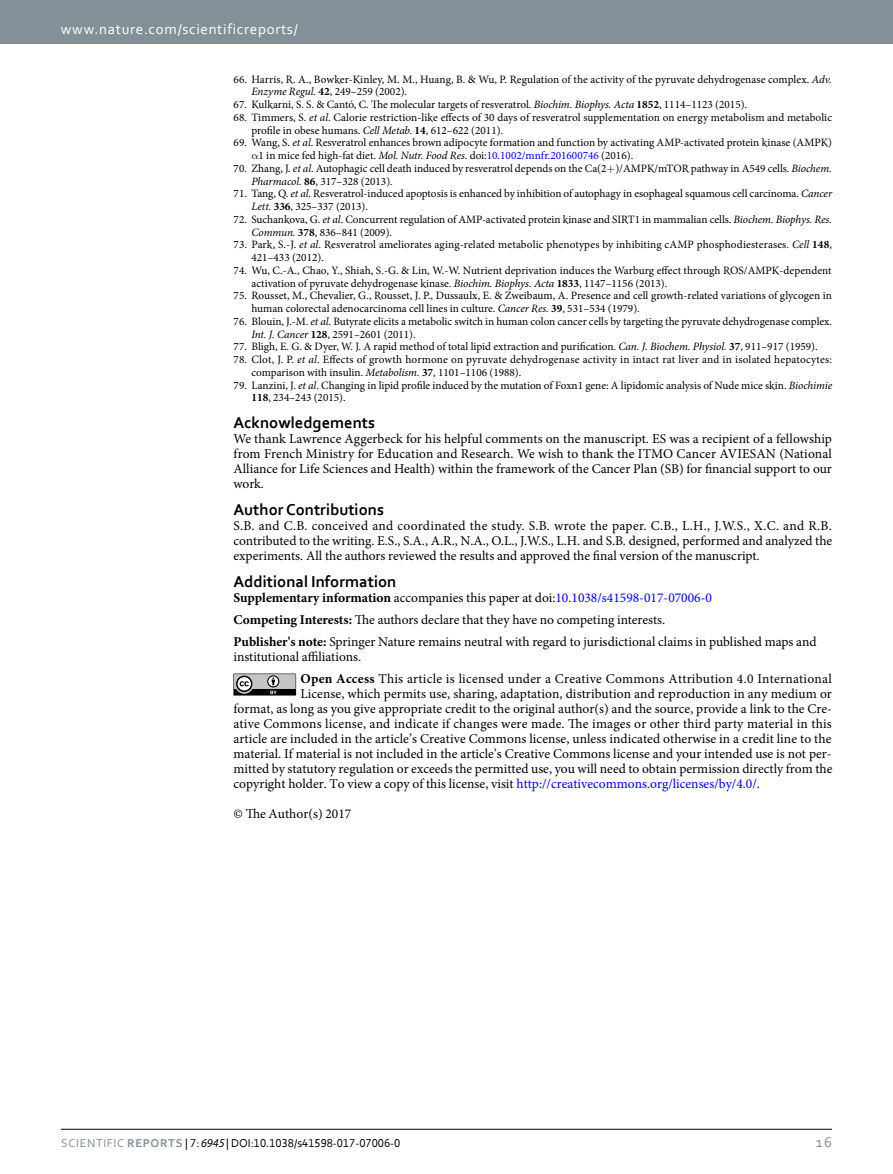
<style>
.page{position:relative;width:893px;height:1174px;background:#fff}
.page>*{position:absolute;margin:0;border:0;box-sizing:border-box;transform-origin:0 0}
.t1{font:700 16.5px "Corbel";color:#000}
.t2{font:15px "Corbel 2";letter-spacing:.045em;color:#fff}
.t3{font:15px "Corbel 2";color:#839097}
.t4{font:13.5px/15px "Minion Pro";color:#000;text-align:justify}
.t5{font:13.5px/21.8px "Minion Pro";letter-spacing:.02em;color:#000}
.t6{font:12px "Corbel";color:#000}
.t7{font:11.25px/12.8px "Minion Pro";color:#000}
.s1{font-style:italic}
.s2{font-weight:700}
.s3{color:#00f}
.s4{font-family:"Corbel 2";color:#839097}
.s5{font-family:"Corbel Bold 2";color:#839097}
.s6{font-family:"Myriad Pro";font-style:italic}
</style>
<div class="page">
<div style="left:0;top:0;width:893px;height:43px;background:#839097"></div>
<hr style="left:61px;top:1129px;width:771px;height:1px;background:#000">
<svg style="left:233px;top:673px;width:63px;height:22px"></svg>
<h2 class="t2" style="left:61px;top:19px;width:238px">www.nature.com/scientificreports/</h2>
<p class="t7" style="left:251px;top:73px;width:582px;text-indent:-18px">66. Harris, R. A., Bowker-Kinley, M. M., Huang, B. &amp; Wu, P. Regulation of the activity of the pyruvate dehydrogenase complex. <span class="s1">Adv.<br>Enzyme Regul.</span> <span class="s2">42</span>, 249–259 (2002).</p>
<p class="t7" style="left:234px;top:98px;width:515px">67. Kulkarni, S. S. &amp; Cantó, C. The molecular targets of resveratrol. <span class="s1">Biochim. Biophys. Acta</span> <span class="s2">1852</span>, 1114–1123 (2015).</p>
<p class="t7" style="left:251px;top:111px;width:582px;text-indent:-18px">68. Timmers, S. <span class="s1">et al</span>. Calorie restriction-like effects of 30 days of resveratrol supplementation on energy metabolism and metabolic profile in obese humans. <span class="s1">Cell Metab.</span> <span class="s2">14</span>, 612–622 (2011).</p>
<p class="t7" style="left:259px;top:136px;width:575px;text-indent:-25px">69. Wang, S. <span class="s1">et al</span>. Resveratrol enhances brown adipocyte formation and function by activating AMP-activated protein kinase (AMPK)<br>1 in mice fed high-fat diet. <span class="s1">Mol. Nutr. Food Res</span>. doi:<span class="s3">10.1002/mnfr.201600746</span> (2016).</p>
<p class="t7" style="left:251px;top:162px;width:582px;text-indent:-18px">70. Zhang, J. <span class="s1">et al</span>. Autophagic cell death induced by resveratrol depends on the Ca(2 )/AMPK/mTOR pathway in A549 cells. <span class="s1">Biochem.<br>Pharmacol.</span> <span class="s2">86</span>, 317–328 (2013).</p>
<p class="t7" style="left:251px;top:187px;width:582px;text-indent:-18px">71. Tang, Q. <span class="s1">et al</span>. Resveratrol-induced apoptosis is enhanced by inhibition of autophagy in esophageal squamous cell carcinoma. <span class="s1">Cancer<br>Lett.</span> <span class="s2">336</span>, 325–337 (2013).</p>
<p class="t7" style="left:251px;top:213px;width:582px;text-indent:-18px">72. Suchankova, G. <span class="s1">et al</span>. Concurrent regulation of AMP-activated protein kinase and SIRT1 in mammalian cells. <span class="s1">Biochem. Biophys. Res.<br>Commun.</span> <span class="s2">378</span>, 836–841 (2009).</p>
<p class="t7" style="left:251px;top:238px;width:582px;text-indent:-18px">73. Park, S.-J. <span class="s1">et al</span>. Resveratrol ameliorates aging-related metabolic phenotypes by inhibiting cAMP phosphodiesterases. <span class="s1">Cell</span> <span class="s2">148</span>,<br>421–433 (2012).</p>
<p class="t7" style="left:251px;top:264px;width:582px;text-indent:-18px">74. Wu, C.-A., Chao, Y., Shiah, S.-G. &amp; Lin, W.-W. Nutrient deprivation induces the Warburg effect through ROS/AMPK-dependent activation of pyruvate dehydrogenase kinase. <span class="s1">Biochim. Biophys. Acta</span> <span class="s2">1833</span>, 1147–1156 (2013).</p>
<p class="t7" style="left:251px;top:289px;width:582px;text-indent:-18px">75. Rousset, M., Chevalier, G., Rousset, J. P., Dussaulx, E. &amp; Zweibaum, A. Presence and cell growth-related variations of glycogen in human colorectal adenocarcinoma cell lines in culture. <span class="s1">Cancer Res.</span> <span class="s2">39</span>, 531–534 (1979).</p>
<p class="t7" style="left:251px;top:315px;width:582px;text-indent:-18px">76. Blouin, J.-M. <span class="s1">et al</span>. Butyrate elicits a metabolic switch in human colon cancer cells by targeting the pyruvate dehydrogenase complex.<br><span class="s1">Int. J. Cancer</span> <span class="s2">128</span>, 2591–2601 (2011).</p>
<p class="t7" style="left:234px;top:340px;width:586px">77. Bligh, E. G. &amp; Dyer, W. J. A rapid method of total lipid extraction and purification. <span class="s1">Can. J. Biochem. Physiol.</span> <span class="s2">37</span>, 911–917 (1959).</p>
<p class="t7" style="left:251px;top:353px;width:582px;text-indent:-18px">78. Clot, J. P. <span class="s1">et al</span>. Effects of growth hormone on pyruvate dehydrogenase activity in intact rat liver and in isolated hepatocytes: comparison with insulin. <span class="s1">Metabolism.</span> <span class="s2">37</span>, 1101–1106 (1988).</p>
<p class="t7" style="left:251px;top:378px;width:582px;text-indent:-18px">79. Lanzini, J. <span class="s1">et al</span>. Changing in lipid profile induced by the mutation of Foxn1 gene: A lipidomic analysis of Nude mice skin. <span class="s1">Biochimie<br></span><span class="s2">118</span>, 234–243 (2015).</p>
<h1 class="t1" style="left:233px;top:413px;width:143px">Acknowledgements</h1>
<p class="t4" style="left:233px;top:432px;width:600px">We thank Lawrence Aggerbeck for his helpful comments on the manuscript. ES was a recipient of a fellowship from French Ministry for Education and Research. We wish to thank the ITMO Cancer AVIESAN (National Alliance for Life Sciences and Health) within the framework of the Cancer Plan (SB) for financial support to our work.</p>
<h1 class="t1" style="left:233px;top:500px;width:152px">Author Contributions</h1>
<p class="t4" style="left:233px;top:519px;width:600px">S.B. and C.B. conceived and coordinated the study. S.B. wrote the paper. C.B., L.H., J.W.S., X.C. and R.B. contributed to the writing. E.S., S.A., A.R., N.A., O.L., J.W.S., L.H. and S.B. designed, performed and analyzed the experiments. All the authors reviewed the results and approved the final version of the manuscript.</p>
<h1 class="t1" style="left:233px;top:572px;width:164px">Additional Information</h1>
<p class="t4" style="left:233px;top:587px;width:584px;line-height:21.8px;text-align:left"><span class="s2">Supplementary information</span> accompanies this paper at doi:<span class="s3">10.1038/s41598-017-07006-0<br></span><span class="s2">Competing Interests:</span> The authors declare that they have no competing interests.<br><span class="s2">Publisher's note:</span> Springer Nature remains neutral with regard to jurisdictional claims in published maps and</p>
<p class="t5" style="left:301px;top:646px;width:533px;text-indent:-67px">institutional affiliations.<br><span class="s2">Open Access</span> This article is licensed under a Creative Commons Attribution 4.0 International</p>
<p class="t4" style="left:233px;top:686px;width:601px;text-indent:67px">License, which permits use, sharing, adaptation, distribution and reproduction in any medium or format, as long as you give appropriate credit to the original author(s) and the source, provide a link to the Cre&shy;ative Commons license, and indicate if changes were made. The images or other third party material in this article are included in the article’s Creative Commons license, unless indicated otherwise in a credit line to the material. If material is not included in the article’s Creative Commons license and your intended use is not per&shy;mitted by statutory regulation or exceeds the permitted use, you will need to obtain permission directly from the copyright holder. To view a copy of this license, visit <span class="s3">http://creativecommons.org/licenses/by/4.0/</span>.</p>
<p class="t4" style="left:233px;top:806px;width:119px">© The Author(s) 2017</p>
<p class="t6" style="left:61px;top:1135px;width:341px"><span class="s4">SCIENtIFIC</span> <span class="s5">REPORTS</span> | 7: <span class="s6">6945</span> | DOI:10.1038/s41598-017-07006-0</p>
<h2 class="t3" style="left:816px;top:1132px;width:18px">16</h2>
</div>
